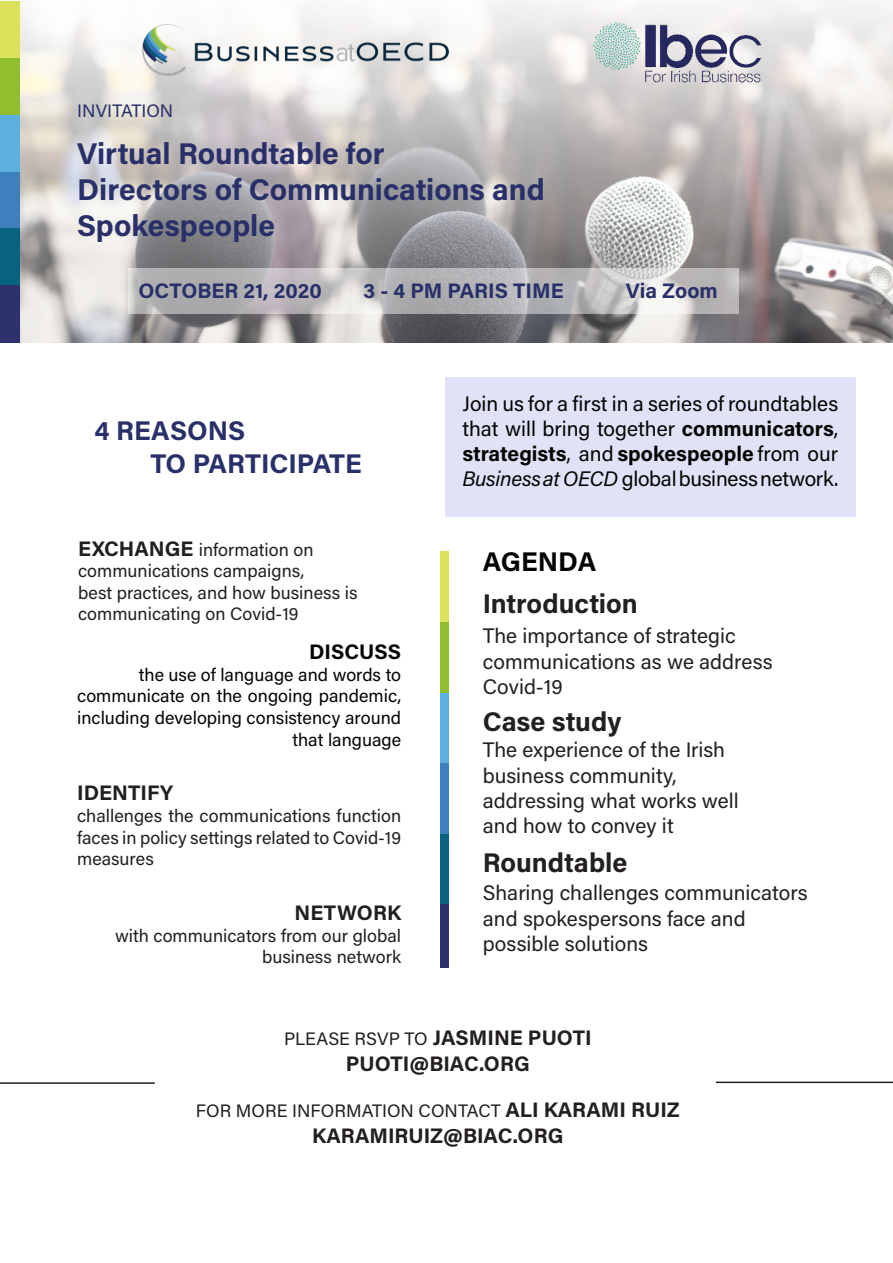
<style>
.page{position:relative;width:893px;height:1263px;background:#fff}
.page>*{position:absolute;margin:0;border:0;box-sizing:border-box;transform-origin:0 0}
.t1{font:30px/36px "Acumin Variable Concept";letter-spacing:.05em;color:#293069}
.t2{font:27px "Acumin Variable Concept";letter-spacing:.05em;color:#231f20}
.t3{font:27px "Acumin Variable Concept";letter-spacing:.04em;color:#293069}
.t4{font:27px "Acumin Variable Concept";letter-spacing:.03em;color:#040503}
.t5{font:21px/25.2px "Acumin Variable Concept";letter-spacing:.025em;color:#231f20}
.t6{font:21px/25.2px "Acumin Variable Concept";letter-spacing:.025em;color:#040503}
.t7{font:21px "Acumin Variable Concept";letter-spacing:.005em;color:#040503}
.t8{font:21px "Acumin Variable Concept";letter-spacing:.045em;color:#283069}
.t9{font:21px "Acumin Variable Concept";letter-spacing:.055em;color:#040503}
.t10{font:21px "Acumin Variable Concept";letter-spacing:.05em;color:#231f20}
.t11{font:18px/21.6px "Acumin Variable Concept";letter-spacing:.02em;color:#231f20;text-align:justify}
.t12{font:18px/21.6px "Acumin Variable Concept";letter-spacing:.02em;color:#040503;text-align:right}
.t13{font:18px "Acumin Variable Concept";letter-spacing:.02em;color:#293069}
.s1{font-size:21px}
</style>
<div class="page">
<img style="left:0;top:1px;width:893px;height:341px">
<hr style="left:0;top:1082px;width:155px;height:2px;background:#231f20">
<hr style="left:716px;top:1081px;width:177px;height:2px;background:#231f20">
<div style="left:440px;top:552px;width:9px;height:71px;background:#dce15a"></div>
<div style="left:440px;top:622px;width:9px;height:71px;background:#91be2e"></div>
<div style="left:440px;top:693px;width:9px;height:71px;background:#5bb0e0"></div>
<div style="left:440px;top:764px;width:9px;height:71px;background:#3e80bd"></div>
<div style="left:440px;top:834px;width:9px;height:71px;background:#086380"></div>
<div style="left:440px;top:904px;width:9px;height:63px;background:#2d326f"></div>
<img style="left:142px;top:25px;width:306px;height:51px">
<img style="left:593px;top:23px;width:174px;height:63px">
<div style="left:0;top:2px;width:20px;height:57px;background:#dce15a"></div>
<div style="left:0;top:58px;width:20px;height:57px;background:#91be2e"></div>
<div style="left:0;top:115px;width:20px;height:57px;background:#5bb0e0"></div>
<div style="left:0;top:172px;width:20px;height:57px;background:#3e80bd"></div>
<div style="left:0;top:229px;width:20px;height:57px;background:#086380"></div>
<div style="left:0;top:285px;width:20px;height:57px;background:#2d326f"></div>
<div style="left:445px;top:377px;width:411px;height:140px;background:#e0e3f7"></div>
<svg style="left:128px;top:268px;width:610px;height:45px;background:#bdbbbd"></svg>
<p class="t13" style="left:77px;top:98px;width:97px">INVITATION</p>
<p class="t1" style="left:77px;top:134px;width:307px">Virtual Roundtable for</p>
<p class="t1" style="left:77px;top:170px;width:467px">Directors of Communications and<br>Spokespeople</p>
<p class="t8" style="left:138px;top:276px;width:184px">OCTOBER 21, 2020</p>
<p class="t8" style="left:364px;top:276px;width:201px">3 - 4 PM PARIS TIME</p>
<p class="t8" style="left:626px;top:276px;width:93px">Via Zoom</p>
<p class="t3" style="left:94px;top:412px;width:151px">4 REASONS</p>
<p class="t3" style="left:150px;top:445px;width:212px">TO PARTICIPATE</p>
<p class="t11" style="left:78px;top:538px;width:237px"><span class="s1">EXCHANGE</span> information on</p>
<p class="t11" style="left:78px;top:559px;width:227px">communications campaigns,</p>
<p class="t11" style="left:78px;top:581px;width:280px">best practices, and how business is</p>
<p class="t11" style="left:78px;top:602px;width:222px">communicating on Covid-19</p>
<p class="t6" style="left:309px;top:638px;width:93px">DISCUSS</p>
<p class="t12" style="left:139px;top:663px;width:263px">the use of language and words to</p>
<p class="t12" style="left:77px;top:685px;width:325px">communicate on the ongoing pandemic, including developing consistency around that language</p>
<p class="t10" style="left:77px;top:779px;width:97px">IDENTIFY</p>
<p class="t11" style="left:77px;top:804px;width:325px">challenges the communications function faces in policy settings related to Covid-19 measures</p>
<p class="t5" style="left:295px;top:899px;width:107px">NETWORK</p>
<p class="t11" style="left:115px;top:924px;width:287px;text-align:right">with communicators from our global business network</p>
<p class="t6" style="left:462px;top:390px;width:377px">Join us for a first in a series of roundtables that will bring together communicators,</p>
<p class="t9" style="left:462px;top:439px;width:377px">strategists, and spokespeople from our</p>
<p class="t7" style="left:462px;top:464px;width:377px">Business at OECD global business network.</p>
<p class="t4" style="left:483px;top:543px;width:114px">AGENDA</p>
<p class="t2" style="left:483px;top:585px;width:155px">Introduction</p>
<p class="t5" style="left:483px;top:623px;width:291px">The importance of strategic communications as we address<br>Covid-19</p>
<p class="t2" style="left:483px;top:703px;width:138px">Case study</p>
<p class="t5" style="left:483px;top:737px;width:243px">The experience of the Irish</p>
<p class="t5" style="left:483px;top:762px;width:194px">business community,</p>
<p class="t5" style="left:483px;top:787px;width:257px">addressing what works well</p>
<p class="t5" style="left:483px;top:812px;width:192px">and how to convey it</p>
<p class="t2" style="left:483px;top:844px;width:145px">Roundtable</p>
<p class="t5" style="left:483px;top:880px;width:326px">Sharing challenges communicators and spokespersons face and</p>
<p class="t5" style="left:483px;top:930px;width:166px">possible solutions</p>
<p class="t11" style="left:284px;top:1027px;width:308px">PLEASE RSVP TO <span class="s1">JASMINE PUOTI</span></p>
<p class="t5" style="left:346px;top:1050px;width:185px">PUOTI@BIAC.ORG</p>
<p class="t11" style="left:196px;top:1099px;width:485px">FOR MORE INFORMATION CONTACT <span class="s1">ALI KARAMI RUIZ</span></p>
<p class="t5" style="left:312px;top:1122px;width:252px">KARAMIRUIZ@BIAC.ORG</p>
</div>
